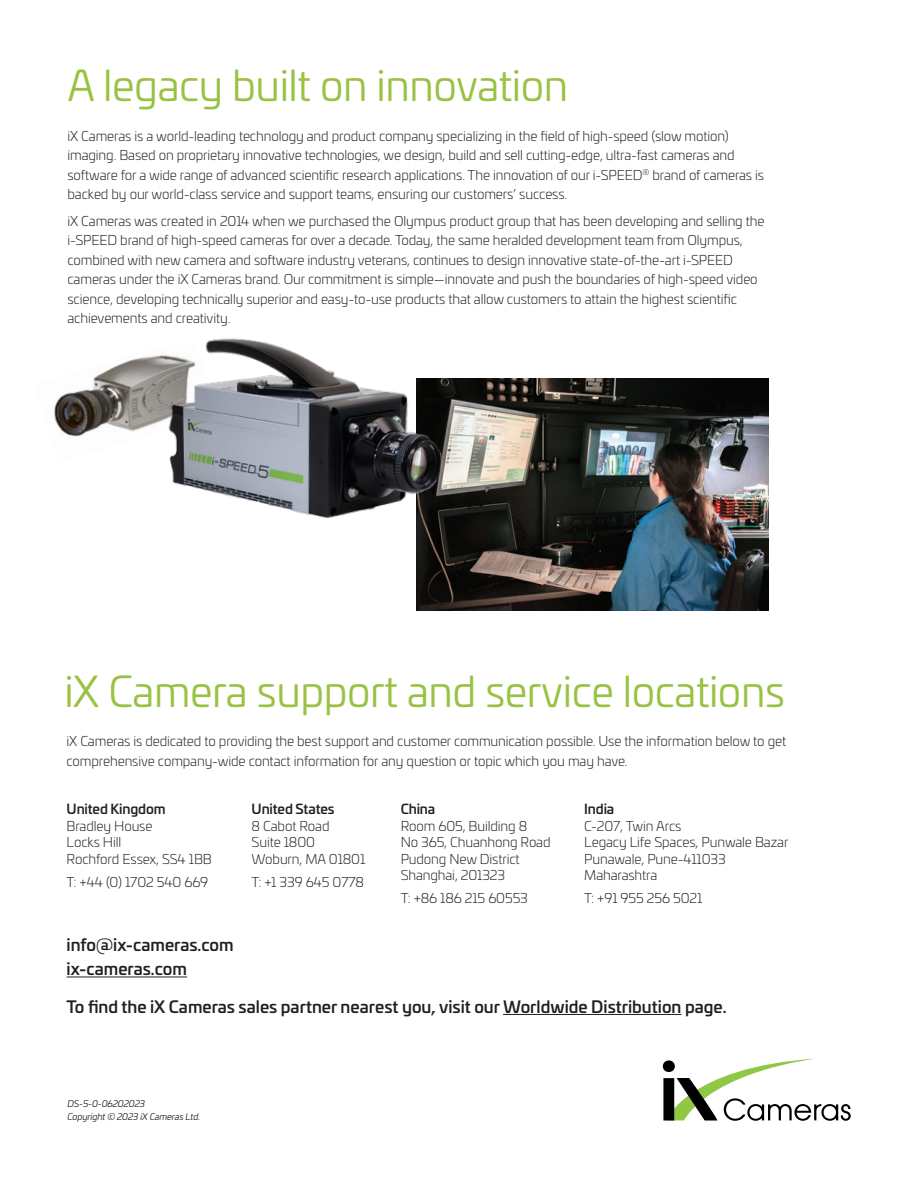
<style>
.page{position:relative;width:918px;height:1188px;background:#fff}
.page>*{position:absolute;margin:0;border:0;box-sizing:border-box;transform-origin:0 0}
.Large_Heads{font:42px "Univia Pro";letter-spacing:-.01em;color:#99c243}
.t1{font:500 16.5px "Univia Pro";color:#231f20}
.Body_Copy{font:300 13.5px/16.5px "Univia Pro";letter-spacing:-.01em;color:#231f20}
.Body_Copy-2{font:italic 9px/13.5px "Univia Pro";letter-spacing:-.01em;color:#231f20}
.s1{font-weight:500}
</style>
<div class="page">
<svg style="left:663px;top:1059px;width:188px;height:62px"></svg>
<img style="left:417px;top:378px;width:352px;height:233px">
<img style="left:54px;top:355px;width:111px;height:82px">
<hr style="left:67px;top:977px;width:120px;height:1px;background:#231f20">
<hr style="left:503px;top:1014px;width:178px;height:1px;background:#231f20">
<img style="left:165px;top:338px;width:280px;height:186px">
<p class="Large_Heads" style="left:68px;top:55px;width:502px">A legacy built on innovation</p>
<p class="Body_Copy" style="left:67px;top:126px;width:698px;line-height:19.5px">iX Cameras is a world-leading technology and product company specializing in the field of high-speed (slow motion) imaging. Based on proprietary innovative technologies, we design, build and sell cutting-edge, ultra-fast cameras and software for a wide range of advanced scientific research applications. The innovation of our i-SPEED<sup>®</sup> brand of cameras is backed by our world-class service and support teams, ensuring our customers’ success.</p>
<p class="Body_Copy" style="left:67px;top:210px;width:699px;line-height:19.5px">iX Cameras was created in 2014 when we purchased the Olympus product group that has been developing and selling the i-SPEED brand of high-speed cameras for over a decade. Today, the same heralded development team from Olympus, combined with new camera and software industry veterans, continues to design innovative state-of-the-art i-SPEED cameras under the iX Cameras brand. Our commitment is simple—innovate and push the boundaries of high-speed video science, developing technically superior and easy-to-use products that allow customers to attain the highest scientific achievements and creativity.</p>
<p class="Large_Heads" style="left:64px;top:661px;width:722px">iX Camera support and service locations</p>
<p class="Body_Copy" style="left:67px;top:731px;width:721px;line-height:19.5px">iX Cameras is dedicated to providing the best support and customer communication possible. Use the information below to get comprehensive company-wide contact information for any question or topic which you may have.</p>
<p class="Body_Copy" style="left:67px;top:800px;width:147px"><span class="s1">United Kingdom<br></span>Bradley House<br>Locks Hill<br>Rochford Essex, SS4 1BB</p>
<p class="Body_Copy" style="left:67px;top:873px;width:143px">T: +44 (0) 1702 540 669</p>
<p class="Body_Copy" style="left:584px;top:800px;width:206px"><span class="s1">India<br></span>C-207, Twin Arcs<br>Legacy Life Spaces, Punwale Bazar<br>Punawale, Pune-411033<br>Maharashtra</p>
<p class="Body_Copy" style="left:584px;top:889px;width:120px">T: +91 955 256 5021</p>
<p class="Body_Copy" style="left:252px;top:800px;width:115px"><span class="s1">United States<br></span>8 Cabot Road<br>Suite 1800<br>Woburn, MA 01801</p>
<p class="Body_Copy" style="left:252px;top:873px;width:114px">T: +1 339 645 0778</p>
<p class="Body_Copy" style="left:401px;top:800px;width:152px"><span class="s1">China<br></span>Room 605, Building 8<br>No 365, Chuanhong Road<br>Pudong New District<br>Shanghai, 201323</p>
<p class="Body_Copy" style="left:401px;top:890px;width:129px">T: +86 186 215 60553</p>
<p class="t1" style="left:67px;top:932px;width:169px">info@ix-cameras.com</p>
<p class="t1" style="left:67px;top:956px;width:122px">ix-cameras.com</p>
<p class="t1" style="left:67px;top:994px;width:661px">To find the iX Cameras sales partner nearest you, visit our Worldwide Distribution page.</p>
<p class="Body_Copy-2" style="left:68px;top:1096px;width:134px">DS-5-0-06202023<br>Copyright © 2023 iX Cameras Ltd.</p>
</div>
